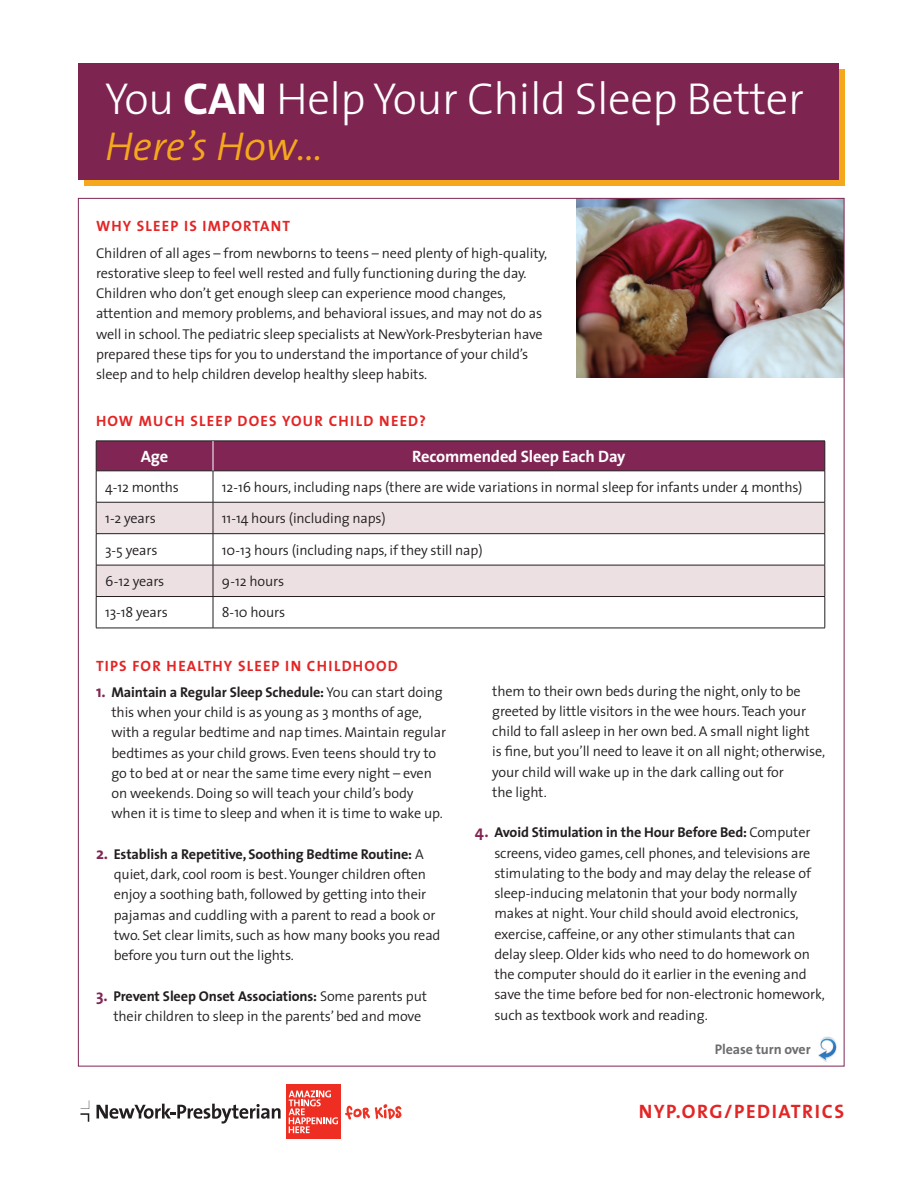
<style>
.page{position:relative;width:918px;height:1188px;background:#fff}
.page>*{position:absolute;margin:0;border:0;box-sizing:border-box;transform-origin:0 0}
.t1{font:300 45px "The Sans";letter-spacing:-.01em;color:#fff}
.t2{font:italic 300 40.5px "The Sans";color:#f5a81c}
.t3{font:700 19.5px "The Sans";letter-spacing:.08em;color:#e32525}
.t4{font:700 16.5px "The Sans";letter-spacing:-.01em;color:#fff}
.t5{font:700 15px "The Sans";letter-spacing:.08em;color:#e32525}
.t6{font:300 14.25px/20.2px "The Sans";letter-spacing:-.01em;color:#231f20}
.t7{font:700 14.1px "The Sans";letter-spacing:-.01em;color:#6c6d70}
.s1{font-weight:700}
.s2{font-weight:700;font-size:16.5px;color:#812654}
</style>
<div class="page">
<img style="left:576px;top:200px;width:266px;height:178px">
<div style="left:84px;top:69px;width:760px;height:117px;background:#f5a81c"></div>
<div style="left:78px;top:63px;width:760px;height:117px;background:#7d2451"></div>
<div style="left:286px;top:1085px;width:55px;height:54px;background:#ee2e22"></div>
<svg style="left:289px;top:1090px;width:49px;height:43px"></svg>
<svg style="left:80px;top:1100px;width:9px;height:22px"></svg>
<svg style="left:97px;top:1104px;width:184px;height:20px"></svg>
<svg style="left:345px;top:1104px;width:57px;height:16px"></svg>
<img style="left:819px;top:1036px;width:18px;height:25px">
<div style="left:97px;top:442px;width:728px;height:29px;background:#812654"></div>
<svg style="left:97px;top:503px;width:728px;height:93px;fill:#ece0e3"></svg>
<hr style="left:96px;top:471px;width:1px;height:31px;background:#231f20">
<hr style="left:213px;top:471px;width:1px;height:31px;background:#231f20">
<hr style="left:825px;top:471px;width:1px;height:31px;background:#231f20">
<hr style="left:96px;top:502px;width:117px;height:1px;background:#231f20">
<hr style="left:96px;top:502px;width:1px;height:31px;background:#231f20">
<hr style="left:213px;top:502px;width:612px;height:1px;background:#231f20">
<hr style="left:213px;top:502px;width:1px;height:31px;background:#231f20">
<hr style="left:825px;top:502px;width:1px;height:31px;background:#231f20">
<hr style="left:96px;top:533px;width:117px;height:1px;background:#231f20">
<hr style="left:96px;top:534px;width:1px;height:31px;background:#231f20">
<hr style="left:213px;top:533px;width:612px;height:1px;background:#231f20">
<hr style="left:213px;top:534px;width:1px;height:31px;background:#231f20">
<hr style="left:825px;top:534px;width:1px;height:31px;background:#231f20">
<hr style="left:96px;top:565px;width:117px;height:1px;background:#231f20">
<hr style="left:96px;top:565px;width:1px;height:31px;background:#231f20">
<hr style="left:213px;top:565px;width:612px;height:1px;background:#231f20">
<hr style="left:213px;top:565px;width:1px;height:31px;background:#231f20">
<hr style="left:825px;top:565px;width:1px;height:31px;background:#231f20">
<hr style="left:96px;top:596px;width:117px;height:1px;background:#231f20">
<hr style="left:96px;top:597px;width:1px;height:31px;background:#231f20">
<hr style="left:213px;top:596px;width:612px;height:1px;background:#231f20">
<hr style="left:213px;top:597px;width:1px;height:31px;background:#231f20">
<hr style="left:825px;top:597px;width:1px;height:31px;background:#231f20">
<hr style="left:96px;top:628px;width:117px;height:1px;background:#231f20">
<hr style="left:213px;top:628px;width:612px;height:1px;background:#231f20">
<hr style="left:96px;top:441px;width:117px;height:1px;background:#231f20">
<hr style="left:96px;top:441px;width:1px;height:30px;background:#231f20">
<hr style="left:213px;top:441px;width:612px;height:1px;background:#231f20">
<hr style="left:825px;top:441px;width:1px;height:30px;background:#231f20">
<hr style="left:96px;top:471px;width:117px;height:1px;background:#231f20">
<hr style="left:213px;top:471px;width:612px;height:1px;background:#231f20">
<hr style="left:213px;top:441px;width:1px;height:30px;background:#fff">
<h1 class="t1" style="left:105px;top:62px;width:701px">You <span class="s1">CAN</span> Help Your Child Sleep Better</h1>
<h2 class="t2" style="left:105px;top:113px;width:220px">Here’s How…</h2>
<p class="t5" style="left:96px;top:214px;width:196px">WHY SLEEP IS IMPORTANT</p>
<p class="t6" style="left:96px;top:242px;width:453px">Children of all ages – from newborns to teens – need plenty of high-quality, restorative sleep to feel well rested and fully functioning during the day.<br>Children who don’t get enough sleep can experience mood changes, attention and memory problems, and behavioral issues, and may not do as well in school. The pediatric sleep specialists at NewYork-Presbyterian have prepared these tips for you to understand the importance of your child’s sleep and to help children develop healthy sleep habits.</p>
<p class="t5" style="left:96px;top:409px;width:331px">HOW MUCH SLEEP DOES YOUR CHILD NEED?</p>
<p class="t4" style="left:141px;top:442px;width:29px">Age</p>
<p class="t4" style="left:412px;top:442px;width:215px">Recommended Sleep Each Day</p>
<p class="t6" style="left:105px;top:476px;width:75px">4-12 months</p>
<p class="t6" style="left:222px;top:476px;width:582px">12-16 hours, including naps (there are wide variations in normal sleep for infants under 4 months)</p>
<p class="t6" style="left:105px;top:508px;width:52px">1-2 years</p>
<p class="t6" style="left:222px;top:508px;width:165px">11-14 hours (including naps)</p>
<p class="t6" style="left:105px;top:539px;width:54px">3-5 years</p>
<p class="t6" style="left:222px;top:539px;width:262px">10-13 hours (including naps, if they still nap)</p>
<p class="t6" style="left:105px;top:571px;width:61px">6-12 years</p>
<p class="t6" style="left:222px;top:571px;width:64px">9-12 hours</p>
<p class="t6" style="left:105px;top:602px;width:64px">13-18 years</p>
<p class="t6" style="left:222px;top:602px;width:65px">8-10 hours</p>
<p class="t5" style="left:96px;top:653px;width:303px">TIPS FOR HEALTHY SLEEP IN CHILDHOOD</p>
<p class="t6" style="left:111px;top:681px;width:336px;text-indent:-15px"><span class="s2">1.</span> <span class="s1">Maintain a Regular Sleep Schedule:</span> You can start doing this when your child is as young as 3 months of age, with a regular bedtime and nap times. Maintain regular bedtimes as your child grows. Even teens should try to go to bed at or near the same time every night – even on weekends. Doing so will teach your child’s body when it is time to sleep and when it is time to wake up.</p>
<p class="t6" style="left:114px;top:843px;width:328px;text-indent:-18px"><span class="s2">2.</span> <span class="s1">Establish a Repetitive, Soothing Bedtime Routine:</span> A quiet, dark, cool room is best. Younger children often enjoy a soothing bath, followed by getting into their pajamas and cuddling with a parent to read a book or two. Set clear limits, such as how many books you read before you turn out the lights.</p>
<p class="t6" style="left:113px;top:985px;width:315px;text-indent:-17px"><span class="s2">3.</span> <span class="s1">Prevent Sleep Onset Associations:</span> Some parents put their children to sleep in the parents’ bed and move</p>
<p class="t6" style="left:492px;top:680px;width:334px">them to their own beds during the night, only to be greeted by little visitors in the wee hours. Teach your child to fall asleep in her own bed. A small night light<br>is fine, but you’ll need to leave it on all night; otherwise, your child will wake up in the dark calling out for<br>the light.</p>
<p class="t6" style="left:494px;top:822px;width:332px;text-indent:-19px"><span class="s2">4.</span> <span class="s1">Avoid Stimulation in the Hour Before Bed:</span> Computer screens, video games, cell phones, and televisions are stimulating to the body and may delay the release of sleep-inducing melatonin that your body normally makes at night. Your child should avoid electronics, exercise, caffeine, or any other stimulants that can delay sleep. Older kids who need to do homework on the computer should do it earlier in the evening and save the time before bed for non-electronic homework, such as textbook work and reading.</p>
<p class="t7" style="left:715px;top:1038px;width:97px">Please turn over</p>
<h3 class="t3" style="left:639px;top:1095px;width:207px">NYP.ORG/PEDIATRICS</h3>
</div>
